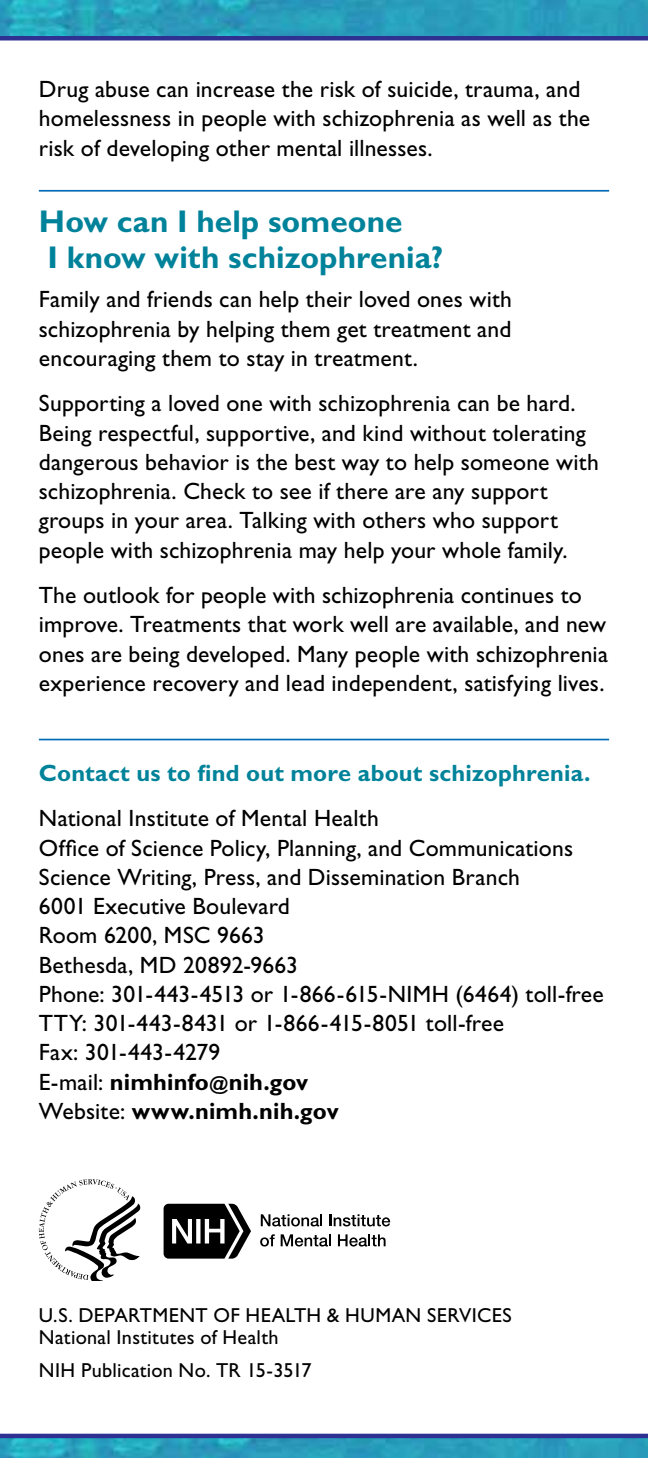
<style>
.page{position:relative;width:648px;height:1458px;background:#fff}
.page>*{position:absolute;margin:0;border:0;box-sizing:border-box;transform-origin:0 0}
.t1{font:700 31.5px/36px "Gill Sans Std";color:#00839a}
._1st_Paragraph{font:23.62px/29.2px "Gill Sans Std";letter-spacing:.005em;color:#000}
.t2{font:700 23.62px "Gill Sans Std";letter-spacing:.005em;color:#00839a}
.t3{font:20.25px/22.5px "Gill Sans Std";letter-spacing:.015em;color:#000}
.s1{font-weight:700}
.s2{font-weight:700;font-size:19.12px}
</style>
<div class="page">
<svg style="left:0;top:1434px;width:648px;height:24px;background:#298cb5"></svg>
<svg style="left:0;top:0;width:648px;height:40px;background:#2994b8"></svg>
<hr style="left:39px;top:190px;width:570px;height:2px;background:#006ab6">
<hr style="left:39px;top:739px;width:570px;height:1px;background:#006ab6">
<svg style="left:39px;top:1179px;width:101px;height:101px"></svg>
<svg style="left:164px;top:1204px;width:87px;height:55px"></svg>
<svg style="left:261px;top:1214px;width:61px;height:12px"></svg>
<svg style="left:329px;top:1214px;width:61px;height:12px"></svg>
<svg style="left:260px;top:1234px;width:15px;height:13px"></svg>
<svg style="left:281px;top:1234px;width:50px;height:13px"></svg>
<svg style="left:338px;top:1234px;width:48px;height:13px"></svg>
<p class="_1st_Paragraph" style="left:39px;top:75px;width:553px">Drug abuse can increase the risk of suicide, trauma, and homelessness in people with schizophrenia as well as the risk of developing other mental illnesses.</p>
<h2 class="t1" style="left:39px;top:203px;width:406px">How can I help someone<br>I know with schizophrenia?</h2>
<p class="_1st_Paragraph" style="left:39px;top:285px;width:475px;text-align:justify">Family and friends can help their loved ones with schizophrenia by helping them get treatment and encouraging them to stay in treatment.</p>
<p class="_1st_Paragraph" style="left:39px;top:389px;width:561px">Supporting a loved one with schizophrenia can be hard.<br>Being respectful, supportive, and kind without tolerating dangerous behavior is the best way to help someone with schizophrenia. Check to see if there are any support groups in your area. Talking with others who support people with schizophrenia may help your whole family.</p>
<p class="_1st_Paragraph" style="left:39px;top:581px;width:571px">The outlook for people with schizophrenia continues to improve. Treatments that work well are available, and new ones are being developed. Many people with schizophrenia experience recovery and lead independent, satisfying lives.</p>
<h2 class="t2" style="left:39px;top:759px;width:553px">Contact us to find out more about schizophrenia.</h2>
<p class="_1st_Paragraph" style="left:39px;top:804px;width:566px">National Institute of Mental Health<br>Office of Science Policy, Planning, and Communications Science Writing, Press, and Dissemination Branch<br>6001 Executive Boulevard<br>Room 6200, MSC 9663<br>Bethesda, MD 20892-9663<br>Phone: 301-443-4513 or 1-866-615-NIMH (6464) toll-free TTY: 301-443-8431 or 1-866-415-8051 toll-free<br>Fax: 301-443-4279<br>E-mail: <span class="s1">nimhinfo</span><span class="s2">@</span><span class="s1">nih.gov<br></span>Website: <span class="s1">www.nimh.nih.gov</span></p>
<p class="t3" style="left:39px;top:1304px;width:474px">U.S. DEPARTMENT OF HEALTH &amp; HUMAN SERVICES<br>National Institutes of Health</p>
<p class="t3" style="left:39px;top:1359px;width:274px">NIH Publication No. TR 15-3517</p>
</div>
